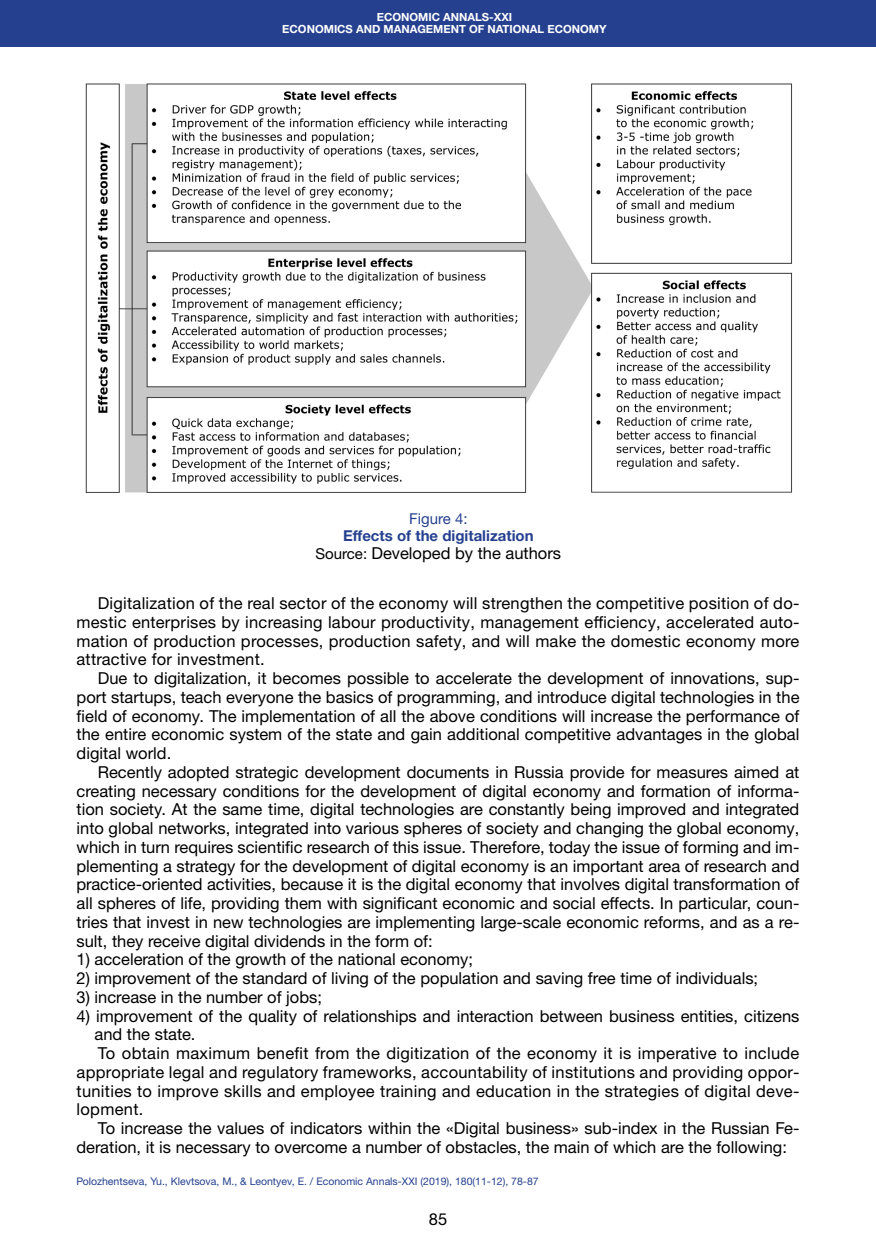
<style>
.page{position:relative;width:876px;height:1246px;background:#fff}
.page>*{position:absolute;margin:0;border:0;box-sizing:border-box;transform-origin:0 0}
.Абзац_2019{font:16.5px/18.8px "Helvetica Neue LTW1 G";color:#000;text-align:justify}
.Список_2019{font:16.5px/18.8px "Helvetica Neue LTW1 G";color:#000}
.Таблицы__рисунки__по{font:16.5px "Helvetica Neue LTW1 G";color:#000}
.Таблицы___рисунки_ша{font:700 15px "Helvetica Neue LTW1 G";color:#25408f}
.Таблицы___рисунки_ша-2{font:15px "Helvetica Neue LTW1 G";color:#25408f}
.Посада_2016{font:700 11.25px "Helvetica Neue LTW1 G";color:#fff}
.Нижний_колонтитул_20{font:10.5px "Helvetica Neue LTW1 G";color:#25408f}
.s1{font-size:15px}
</style>
<div class="page">
<div style="left:0;top:0;width:876px;height:47px;background:#25408f"></div>
<img style="left:85px;top:83px;width:708px;height:410px">
<p class="Посада_2016" style="left:377px;top:10px;width:137px">ECONOMIC ANNALS-XXI</p>
<p class="Посада_2016" style="left:282px;top:22px;width:326px">ECONOMICS AND MANAGEMENT OF NATIONAL ECONOMY</p>
<p class="Таблицы___рисунки_ша-2" style="left:409px;top:510px;width:60px">Figure 4:</p>
<p class="Таблицы___рисунки_ша" style="left:343px;top:526px;width:192px">Effects of the digitalization</p>
<p class="Таблицы__рисунки__по" style="left:316px;top:543px;width:247px"><span class="s1">Source:</span> Developed by the authors</p>
<p class="Абзац_2019" style="left:77px;top:594px;width:724px;text-indent:21px">Digitalization of the real sector of the economy will strengthen the competitive position of do&shy;mestic enterprises by increasing labour productivity, management efficiency, accelerated auto&shy;mation of production processes, production safety, and will make the domestic economy more attractive for investment.</p>
<p class="Абзац_2019" style="left:77px;top:669px;width:724px;text-indent:21px">Due to digitalization, it becomes possible to accelerate the development of innovations, sup&shy;port startups, teach everyone the basics of programming, and introduce digital technologies in the field of economy. The implementation of all the above conditions will increase the performance of the entire economic system of the state and gain additional competitive advantages in the global digital world.</p>
<p class="Абзац_2019" style="left:77px;top:762px;width:724px;text-indent:21px">Recently adopted strategic development documents in Russia provide for measures aimed at creating necessary conditions for the development of digital economy and formation of informa&shy;tion society. At the same time, digital technologies are constantly being improved and integrated into global networks, integrated into various spheres of society and changing the global economy, which in turn requires scientific research of this issue. Therefore, today the issue of forming and im&shy;plementing a strategy for the development of digital economy is an important area of research and practice-oriented activities, because it is the digital economy that involves digital transformation of all spheres of life, providing them with significant economic and social effects. In particular, coun&shy;tries that invest in new technologies are implementing large-scale economic reforms, and as a re&shy;sult, they receive digital dividends in the form of:</p>
<p class="Список_2019" style="left:77px;top:950px;width:398px">1) acceleration of the growth of the national economy;</p>
<p class="Список_2019" style="left:77px;top:969px;width:683px">2) improvement of the standard of living of the population and saving free time of individuals;</p>
<p class="Список_2019" style="left:77px;top:987px;width:247px">3) increase in the number of jobs;</p>
<p class="Список_2019" style="left:95px;top:1006px;width:706px;text-indent:-18px">4) improvement of the quality of relationships and interaction between business entities, citizens and the state.</p>
<p class="Абзац_2019" style="left:77px;top:1044px;width:724px;text-indent:21px">To obtain maximum benefit from the digitization of the economy it is imperative to include appropriate legal and regulatory frameworks, accountability of institutions and providing oppor&shy;tunities to improve skills and employee training and education in the strategies of digital deve&shy;lopment.</p>
<p class="Абзац_2019" style="left:77px;top:1119px;width:723px;text-indent:21px">To increase the values of indicators within the «Digital business» sub-index in the Russian Fe&shy;deration, it is necessary to overcome a number of obstacles, the main of which are the following:</p>
<p class="Нижний_колонтитул_20" style="left:77px;top:1174px;width:464px">Polozhentseva, Yu., Klevtsova, M., &amp; Leontyev, E. / Economic Annals-XXI (2019), 180(11-12), 78-87</p>
<p class="Абзац_2019" style="left:429px;top:1209px;width:20px">85</p>
</div>
